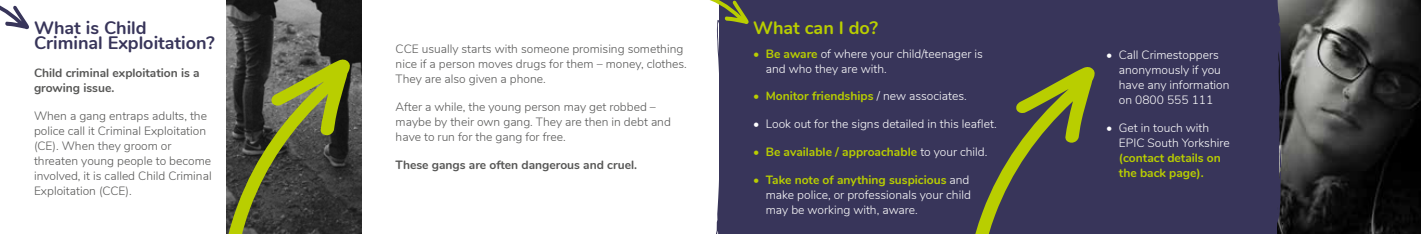
<style>
.page{position:relative;width:1421px;height:234px;background:#fff}
.page>*{position:absolute;margin:0;border:0;box-sizing:border-box;transform-origin:0 0}
.t1{font:700 18px/15px "Nunito";color:#38355a}
.t2{font:700 18px "Nunito";color:#b9ce00}
.t3{font:300 12px/15px "Nunito";color:#575756}
.t4{font:300 12px/15px "Nunito";color:#fff}
.t5{font:700 12px/15px "Nunito";color:#b9ce00}
.t6{font:700 12px/15px "Nunito";color:#575756}
.s1{font-weight:700;color:#b9ce00}
.s2{font-weight:300;color:#fff}
</style>
<div class="page">
<img style="left:1281px;top:0;width:139px;height:234px">
<div style="left:719px;top:0;width:557px;height:234px;background:#38355a"></div>
<svg style="left:1276px;top:0;width:5px;height:234px"></svg>
<svg style="left:710px;top:0;width:38px;height:234px"></svg>
<svg style="left:975px;top:67px;width:120px;height:167px"></svg>
<svg style="left:0;top:5px;width:29px;height:24px"></svg>
<img style="left:226px;top:0;width:135px;height:234px">
<svg style="left:226px;top:59px;width:125px;height:175px;background:#555933"></svg>
<h1 class="t1" style="left:34px;top:20px;width:182px">What is Child<br>Criminal Exploitation?</h1>
<p class="t6" style="left:34px;top:65px;width:167px">Child criminal exploitation is a growing issue.</p>
<p class="t3" style="left:34px;top:108px;width:179px">When a gang entraps adults, the police call it Criminal Exploitation (CE). When they groom or threaten young people to become involved, it is called Child Criminal<br>Exploitation (CCE).</p>
<p class="t3" style="left:395px;top:41px;width:293px">CCE usually starts with someone promising something nice if a person moves drugs for them – money, clothes.<br>They are also given a phone.</p>
<p class="t3" style="left:395px;top:99px;width:277px">After a while, the young person may get robbed – maybe by their own gang. They are then in debt and have to run for the gang for free.</p>
<p class="t6" style="left:395px;top:157px;width:243px">These gangs are often dangerous and cruel.</p>
<h1 class="t2" style="left:753px;top:15px;width:126px">What can I do?</h1>
<p class="t4" style="left:765px;top:45px;width:218px;text-indent:-13px"><span class="s1">• Be aware</span> of where your child/teenager is and who they are with.</p>
<p class="t5" style="left:753px;top:88px;width:215px">• Monitor friendships <span class="s2">/ new associates.</span></p>
<p class="t4" style="left:753px;top:116px;width:245px">• Look out for the signs detailed in this leaflet.</p>
<p class="t5" style="left:753px;top:144px;width:236px">• Be available / approachable <span class="s2">to your child.</span></p>
<p class="t4" style="left:765px;top:171px;width:206px;text-align:justify;text-indent:-13px"><span class="s1">• Take note of anything suspicious</span> and make police, or professionals your child may be working with, aware.</p>
<p class="t4" style="left:1118px;top:47px;width:112px;text-indent:-13px">• Call Crimestoppers anonymously if you have any information on 0800 555 111</p>
<p class="t4" style="left:1118px;top:119px;width:112px;text-indent:-13px">• Get in touch with<br>EPIC South Yorkshire</p>
<p class="t5" style="left:1118px;top:149px;width:103px">(contact details on the back page).</p>
</div>
